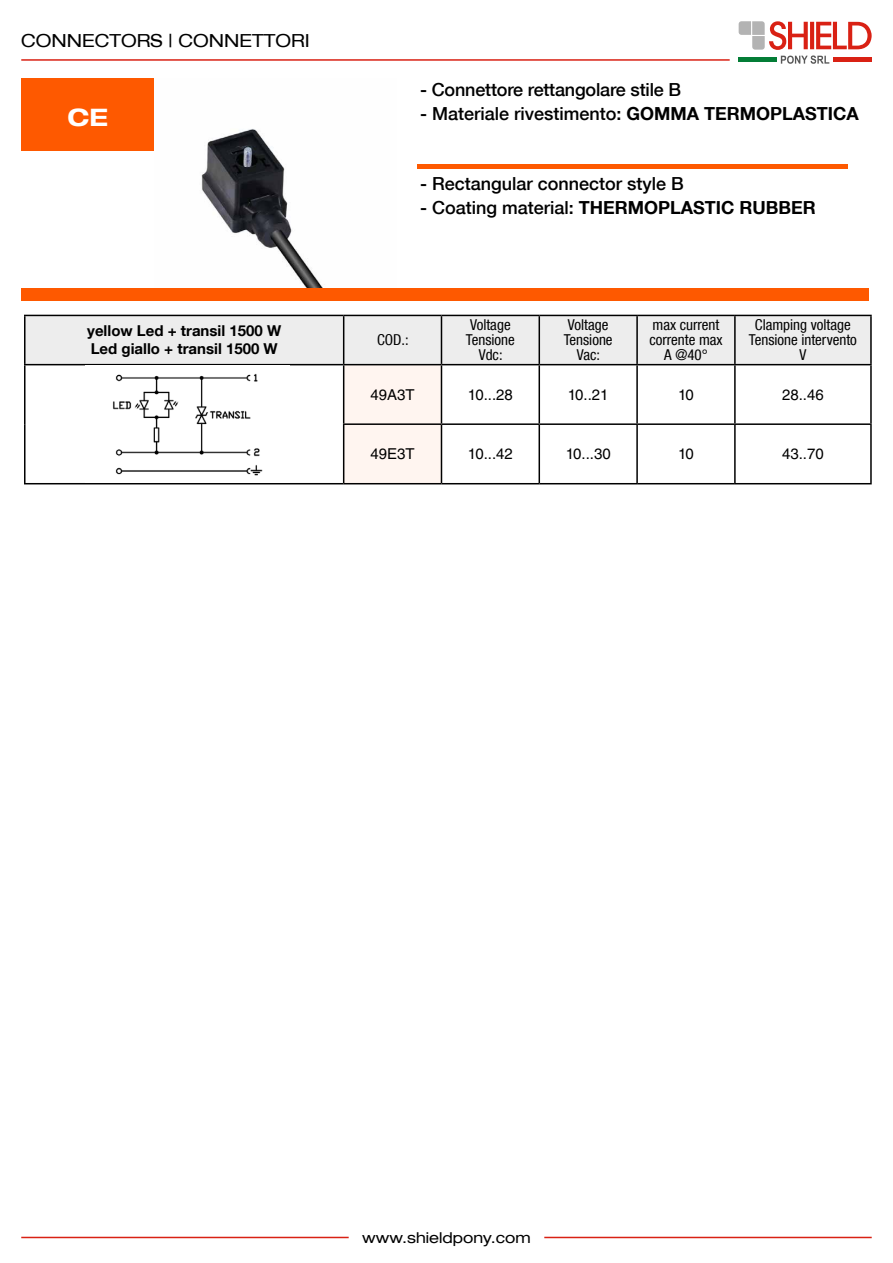
<style>
.page{position:relative;width:893px;height:1263px;background:#fff}
.page>*{position:absolute;margin:0;border:0;box-sizing:border-box;transform-origin:0 0}
.t1{font:700 expanded 24px "Helvetica Neue LT Com";color:#fff}
.t2{font:500 18px "Helvetica Neue LT Com";color:#000}
.t3{font:700 18px "Helvetica Neue LT Com";color:#000}
.t4{font:expanded 18px "Helvetica Neue LT Com";color:#000}
.t5{font:condensed 15px/15px "Helvetica Neue LT Com";color:#000;text-align:center}
.t6{font:15px "Helvetica LT Std";color:#000}
.t7{font:700 15px/18px "Helvetica Neue LT Com";color:#000}
.t8{font:expanded 15px "Helvetica Neue LT Com";color:#000}
.s1{font-weight:700}
.s2{font-weight:500}
</style>
<div class="page">
<div style="left:21px;top:79px;width:133px;height:72px;background:#fe5900"></div>
<img style="left:201px;top:129px;width:122px;height:159px">
<svg style="left:26px;top:316px;width:844px;height:167px"></svg>
<hr style="left:24px;top:315px;width:320px;height:1px;background:#000">
<hr style="left:24px;top:316px;width:2px;height:48px;background:#000">
<hr style="left:344px;top:315px;width:97px;height:1px;background:#000">
<hr style="left:343px;top:316px;width:1px;height:48px;background:#000">
<hr style="left:441px;top:315px;width:98px;height:1px;background:#000">
<hr style="left:441px;top:316px;width:1px;height:48px;background:#000">
<hr style="left:539px;top:315px;width:98px;height:1px;background:#000">
<hr style="left:538px;top:316px;width:2px;height:48px;background:#000">
<hr style="left:637px;top:315px;width:98px;height:1px;background:#000">
<hr style="left:636px;top:316px;width:2px;height:48px;background:#000">
<hr style="left:735px;top:315px;width:137px;height:1px;background:#000">
<hr style="left:734px;top:316px;width:2px;height:48px;background:#000">
<hr style="left:870px;top:316px;width:2px;height:48px;background:#000">
<hr style="left:24px;top:364px;width:320px;height:1px;background:#000">
<hr style="left:24px;top:365px;width:2px;height:59px;background:#000">
<hr style="left:24px;top:424px;width:2px;height:59px;background:#000">
<hr style="left:24px;top:483px;width:320px;height:1px;background:#000">
<hr style="left:343px;top:423px;width:98px;height:2px;background:#000">
<hr style="left:441px;top:423px;width:98px;height:2px;background:#000">
<hr style="left:539px;top:423px;width:98px;height:2px;background:#000">
<hr style="left:637px;top:423px;width:98px;height:2px;background:#000">
<hr style="left:735px;top:423px;width:137px;height:2px;background:#000">
<hr style="left:344px;top:364px;width:97px;height:1px;background:#000">
<hr style="left:343px;top:365px;width:1px;height:58px;background:#000">
<hr style="left:441px;top:364px;width:98px;height:1px;background:#000">
<hr style="left:441px;top:365px;width:1px;height:58px;background:#000">
<hr style="left:539px;top:364px;width:98px;height:1px;background:#000">
<hr style="left:538px;top:365px;width:2px;height:58px;background:#000">
<hr style="left:637px;top:364px;width:98px;height:1px;background:#000">
<hr style="left:636px;top:365px;width:2px;height:58px;background:#000">
<hr style="left:735px;top:364px;width:137px;height:1px;background:#000">
<hr style="left:734px;top:365px;width:2px;height:58px;background:#000">
<hr style="left:870px;top:365px;width:2px;height:58px;background:#000">
<hr style="left:343px;top:425px;width:1px;height:58px;background:#000">
<hr style="left:441px;top:425px;width:1px;height:58px;background:#000">
<hr style="left:538px;top:425px;width:2px;height:58px;background:#000">
<hr style="left:636px;top:425px;width:2px;height:58px;background:#000">
<hr style="left:734px;top:425px;width:2px;height:58px;background:#000">
<hr style="left:870px;top:425px;width:2px;height:58px;background:#000">
<hr style="left:344px;top:483px;width:97px;height:1px;background:#000">
<hr style="left:441px;top:483px;width:98px;height:1px;background:#000">
<hr style="left:539px;top:483px;width:98px;height:1px;background:#000">
<hr style="left:637px;top:483px;width:98px;height:1px;background:#000">
<hr style="left:735px;top:483px;width:137px;height:1px;background:#000">
<img style="left:86px;top:365px;width:204px;height:118px">
<svg style="left:739px;top:21px;width:133px;height:43px"></svg>
<hr style="left:21px;top:59px;width:709px;height:2px;background:#d92114">
<hr style="left:21px;top:1237px;width:328px;height:1px;background:#d92114">
<hr style="left:544px;top:1237px;width:328px;height:1px;background:#d92114">
<div style="left:21px;top:288px;width:848px;height:12px;background:#fe5900"></div>
<hr style="left:417px;top:164px;width:431px;height:4px;background:#fe5900">
<p class="t4" style="left:21px;top:29px;width:290px">CONNECTORS | CONNETTORI</p>
<h1 class="t1" style="left:68px;top:102px;width:42px">CE</h1>
<p class="t2" style="left:420px;top:79px;width:263px">- Connettore rettangolare stile B</p>
<p class="t2" style="left:420px;top:103px;width:440px">- Materiale rivestimento: <span class="s1">GOMMA TERMOPLASTICA</span></p>
<p class="t2" style="left:420px;top:173px;width:265px">- Rectangular connector style B</p>
<p class="t3" style="left:420px;top:196px;width:397px"><span class="s2">- Coating material:</span> THERMOPLASTIC RUBBER</p>
<p class="t7" style="left:87px;top:322px;width:195px">yellow Led + transil 1500 W<br>Led giallo + transil 1500 W</p>
<p class="t5" style="left:377px;top:332px;width:33px">COD.:</p>
<p class="t5" style="left:466px;top:317px;width:50px">Voltage<br>Tensione<br>Vdc:</p>
<p class="t5" style="left:564px;top:317px;width:50px">Voltage<br>Tensione<br>Vac:</p>
<p class="t5" style="left:649px;top:317px;width:75px">max current corrente max<br>A @40°</p>
<p class="t5" style="left:749px;top:317px;width:109px">Clamping voltage<br>Tensione intervento<br>V</p>
<p class="t6" style="left:370px;top:386px;width:46px">49A3T</p>
<p class="t6" style="left:468px;top:386px;width:47px">10...28</p>
<p class="t6" style="left:568px;top:386px;width:42px">10..21</p>
<p class="t6" style="left:678px;top:386px;width:17px">10</p>
<p class="t6" style="left:782px;top:386px;width:43px">28..46</p>
<p class="t6" style="left:370px;top:445px;width:46px">49E3T</p>
<p class="t6" style="left:468px;top:445px;width:47px">10...42</p>
<p class="t6" style="left:566px;top:445px;width:47px">10...30</p>
<p class="t6" style="left:678px;top:445px;width:17px">10</p>
<p class="t6" style="left:782px;top:445px;width:43px">43..70</p>
<p class="t8" style="left:362px;top:1228px;width:170px">www.shieldpony.com</p>
</div>
